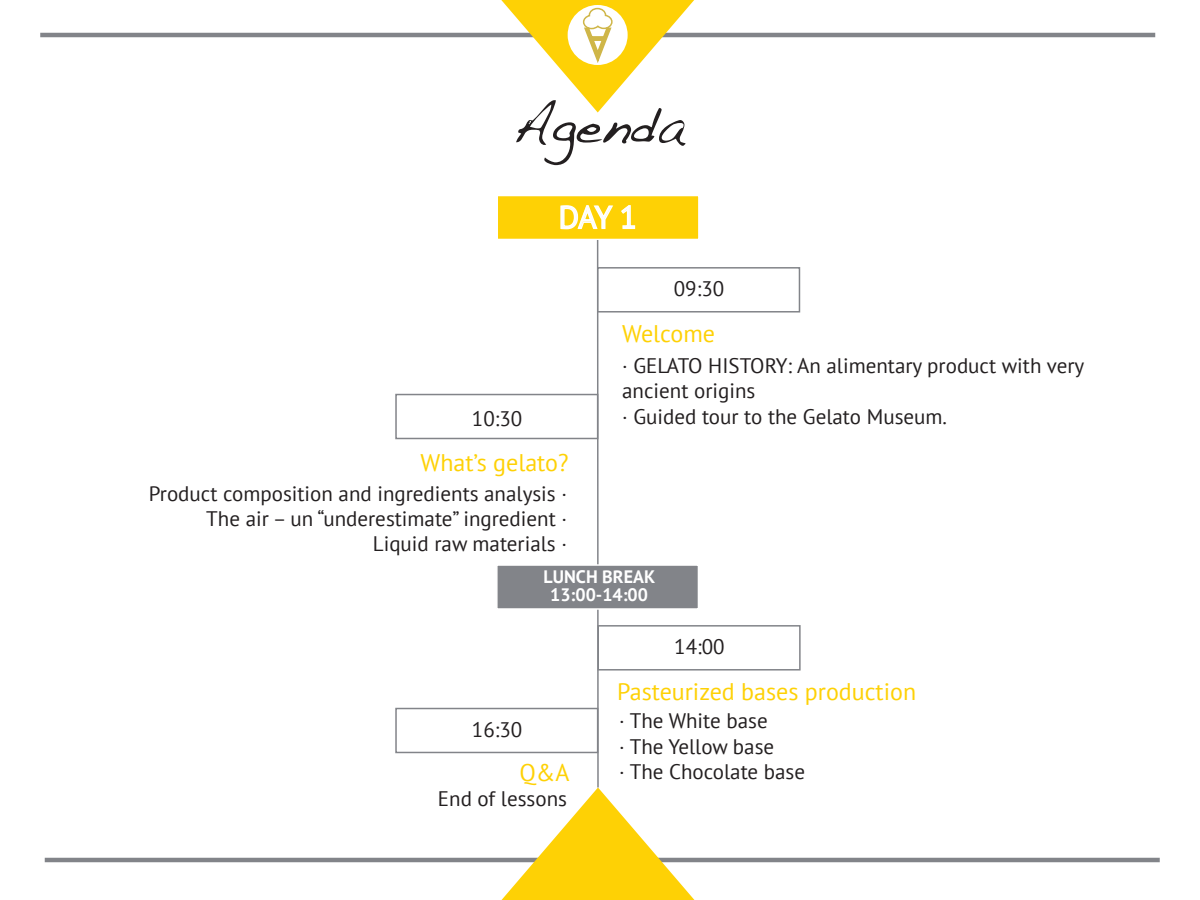
<style>
.page{position:relative;width:1200px;height:900px;background:#fff}
.page>*{position:absolute;margin:0;border:0;box-sizing:border-box;transform-origin:0 0}
.t1{font:54px "Handwriting Dakota";color:#231f20}
.t2{font:31.5px "PT Sans";color:#fff}
.t3{font:24px "PT Sans";color:#fed105}
.t4{font:21px/25.2px "PT Sans";color:#231f20}
.t5{font:700 18px/18px "PT Sans";color:#fff;text-align:center}
</style>
<div class="page">
<div style="left:497px;top:195px;width:203px;height:45px;background:#fed105;border:2px solid #fff"></div>
<hr style="left:40px;top:33px;width:1115px;height:4px;background:#828489">
<hr style="left:45px;top:858px;width:1115px;height:4px;background:#828489">
<svg style="left:502px;top:788px;width:192px;height:112px"></svg>
<hr style="left:597px;top:240px;width:2px;height:548px;background:#828489">
<div style="left:597px;top:267px;width:203px;height:46px;background:#fff;border:2px solid #828489"></div>
<svg style="left:559px;top:197px;width:55px;height:33px"></svg>
<svg style="left:621px;top:205px;width:15px;height:25px"></svg>
<div style="left:395px;top:394px;width:203px;height:45px;background:#fff;border:2px solid #828489"></div>
<div style="left:496px;top:564px;width:203px;height:46px;background:#828489;border:2px solid #fff"></div>
<div style="left:395px;top:708px;width:203px;height:45px;background:#fff;border:2px solid #828489"></div>
<div style="left:597px;top:625px;width:204px;height:46px;background:#fff;border:2px solid #828489"></div>
<svg style="left:501px;top:0;width:193px;height:112px"></svg>
<h1 class="t1" style="left:512px;top:85px;width:173px">Agenda</h1>
<p class="t4" style="left:472px;top:407px;width:52px">10:30</p>
<h2 class="t2" style="left:559px;top:200px;width:80px">DAY 1</h2>
<p class="t4" style="left:674px;top:277px;width:52px">09:30</p>
<p class="t3" style="left:622px;top:321px;width:94px">Welcome</p>
<p class="t4" style="left:622px;top:354px;width:464px">· GELATO HISTORY: An alimentary product with very ancient origins<br>· Guided tour to the Gelato Museum.</p>
<p class="t3" style="left:421px;top:450px;width:149px">What’s gelato?</p>
<p class="t4" style="left:149px;top:482px;width:420px;text-align:right">Product composition and ingredients analysis ·<br>The air – un “underestimate” ingredient ·<br>Liquid raw materials ·</p>
<p class="t5" style="left:544px;top:568px;width:113px">LUNCH BREAK<br>13:00-14:00</p>
<p class="t4" style="left:674px;top:635px;width:52px">14:00</p>
<p class="t4" style="left:472px;top:718px;width:52px">16:30</p>
<p class="t3" style="left:519px;top:759px;width:51px">Q&amp;A</p>
<p class="t4" style="left:438px;top:787px;width:131px">End of lessons</p>
<p class="t3" style="left:617px;top:679px;width:300px">Pasteurized bases production</p>
<p class="t4" style="left:619px;top:709px;width:187px">· The White base<br>· The Yellow base<br>· The Chocolate base</p>
</div>
